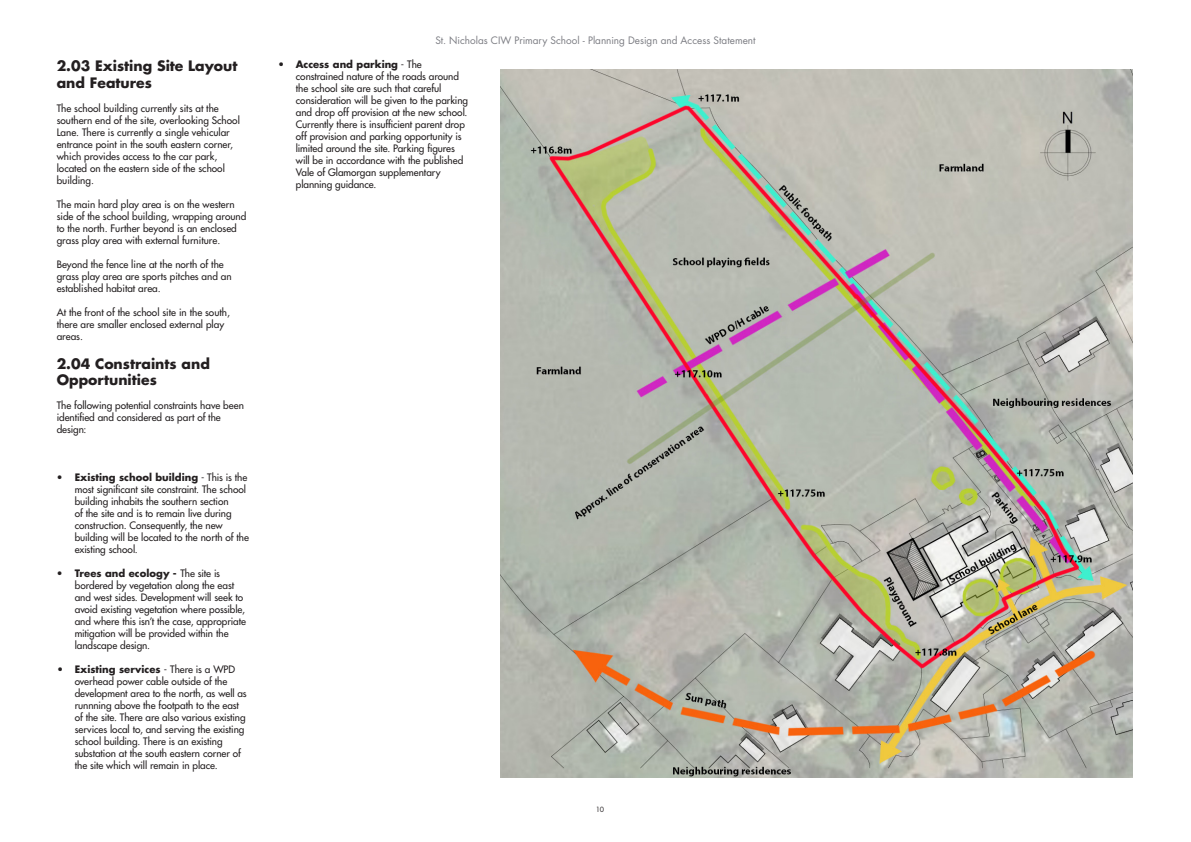
<style>
.page{position:relative;width:1191px;height:842px;background:#fff}
.page>*{position:absolute;margin:0;border:0;box-sizing:border-box;transform-origin:0 0}
.Body_text{font:700 14px/16.8px "Futura Std";color:#231f20}
.Body_text-2{font:500 10px/12px "Futura Std";color:#231f20}
.t1{font:10px "Futura Std";color:#7b7c82}
.t2{font:7px "Futura Std";color:#231f20}
.s1{font-weight:700}
</style>
<div class="page">
<img style="left:501px;top:70px;width:631px;height:708px">
<p class="Body_text" style="left:57px;top:57px;width:182px">2.03 Existing Site Layout and Features</p>
<p class="Body_text-2" style="left:57px;top:102px;width:185px">The school building currently sits at the southern end of the site, overlooking School Lane. There is currently a single vehicular entrance point in the south eastern corner, which provides access to the car park, located on the eastern side of the school building.</p>
<p class="Body_text-2" style="left:57px;top:198px;width:191px">The main hard play area is on the western side of the school building, wrapping around to the north. Further beyond is an enclosed grass play area with external furniture.</p>
<p class="Body_text-2" style="left:57px;top:258px;width:176px">Beyond the fence line at the north of the grass play area are sports pitches and an established habitat area.</p>
<p class="Body_text-2" style="left:57px;top:306px;width:175px">At the front of the school site in the south, there are smaller enclosed external play areas.</p>
<p class="Body_text" style="left:57px;top:355px;width:155px">2.04 Constraints and<br>Opportunities</p>
<p class="Body_text-2" style="left:57px;top:400px;width:189px">The following potential constraints have been identified and considered as part of the design:</p>
<p class="Body_text-2" style="left:75px;top:472px;width:176px;text-indent:-18px">• <span class="s1">Existing school building</span> - This is the most significant site constraint. The school building inhabits the southern section<br>of the site and is to remain live during construction. Consequently, the new building will be located to the north of the existing school.</p>
<p class="Body_text-2" style="left:75px;top:568px;width:173px;text-indent:-18px">• <span class="s1">Trees and ecology -</span> The site is bordered by vegetation along the east and west sides. Development will seek to avoid existing vegetation where possible, and where this isn’t the case, appropriate mitigation will be provided within the landscape design.</p>
<p class="Body_text-2" style="left:75px;top:664px;width:174px;text-indent:-18px"><span class="s1">• Existing services</span> - There is a WPD overhead power cable outside of the development area to the north, as well as runnning above the footpath to the east of the site. There are also various existing services local to, and serving the existing school building. There is an existing substation at the south eastern corner of the site which will remain in place.</p>
<p class="t1" style="left:435px;top:34px;width:322px">St. Nicholas CIW Primary School - Planning Design and Access Statement</p>
<p class="Body_text-2" style="left:296px;top:58px;width:174px;text-indent:-18px"><span class="s1">• Access and parking</span> - The constrained nature of the roads around the school site are such that careful consideration will be given to the parking and drop off provision at the new school.<br>Currently there is insufficient parent drop off provision and parking opportunity is limited around the site. Parking figures will be in accordance with the published Vale of Glamorgan supplementary planning guidance.</p>
<p class="t2" style="left:596px;top:805px;width:10px">10</p>
</div>
